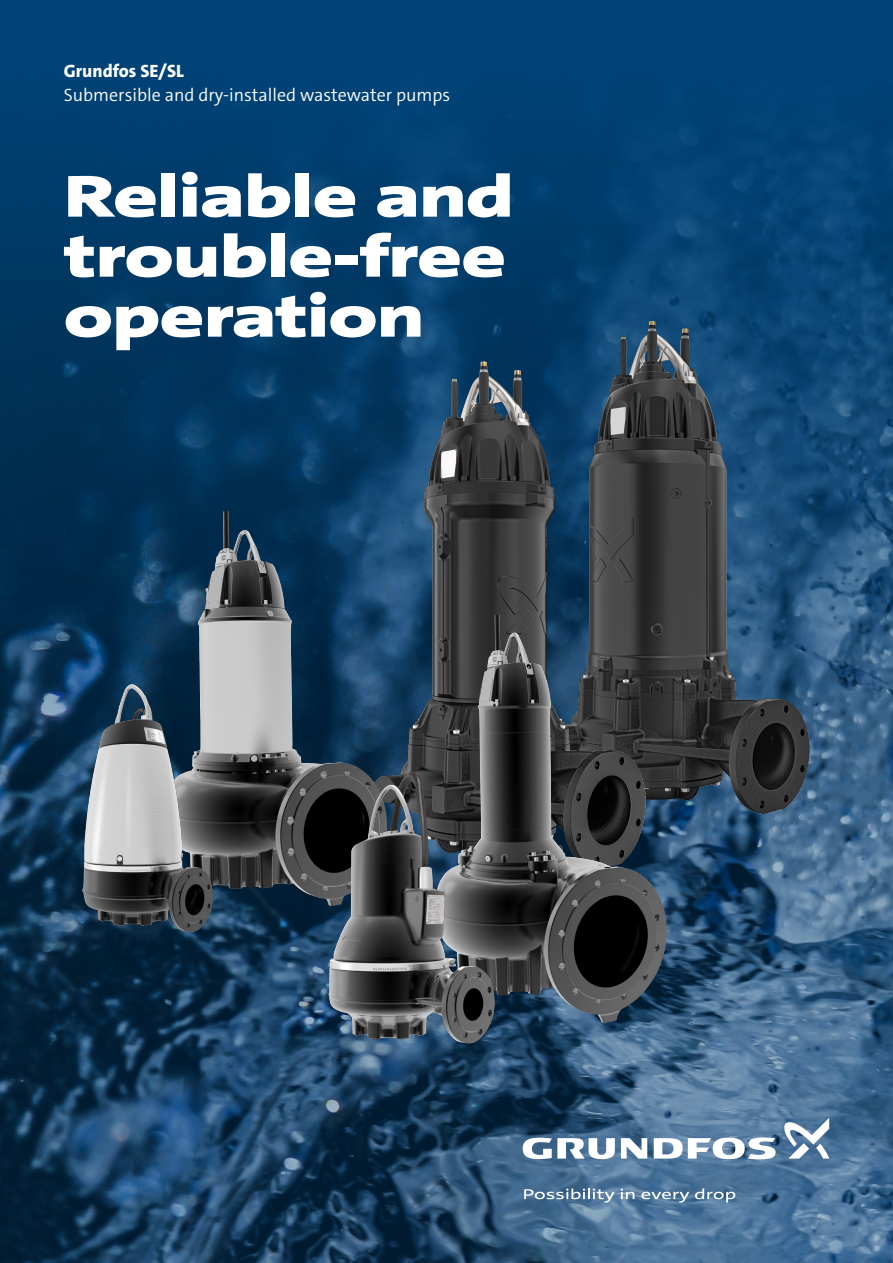
<style>
.page{position:relative;width:893px;height:1263px;background:#004377}
.page>*{position:absolute;margin:0;border:0;box-sizing:border-box;transform-origin:0 0}
.t1{font:900 60px/60px "Grundfos The Sans Extd";letter-spacing:-.01em;color:#fff}
.t2{font:300 18px "Grundfos The Sans";color:#fff}
.t3{font:800 18px "Grundfos The Sans";color:#fff}
</style>
<div class="page">
<img style="left:0;top:136px;width:893px;height:1127px">
<img style="left:531px;top:266px;width:298px;height:611px">
<img style="left:357px;top:311px;width:298px;height:612px">
<img style="left:164px;top:511px;width:224px;height:395px">
<img style="left:36px;top:630px;width:222px;height:344px">
<img style="left:434px;top:615px;width:217px;height:408px">
<img style="left:315px;top:762px;width:195px;height:287px">
<svg style="left:621px;top:1138px;width:26px;height:20px"></svg>
<svg style="left:523px;top:1138px;width:92px;height:21px;background:#b0c1d0"></svg>
<svg style="left:654px;top:1137px;width:121px;height:22px;background:#b8c7d6"></svg>
<svg style="left:783px;top:1118px;width:46px;height:40px;background:#8ca5bd"></svg>
<svg style="left:524px;top:1188px;width:91px;height:14px"></svg>
<svg style="left:621px;top:1188px;width:13px;height:11px"></svg>
<svg style="left:641px;top:1191px;width:48px;height:11px"></svg>
<svg style="left:695px;top:1188px;width:40px;height:14px"></svg>
<p class="t3" style="left:64px;top:60px;width:122px">Grundfos SE/SL</p>
<p class="t2" style="left:64px;top:84px;width:388px">Submersible and dry-installed wastewater pumps</p>
<h1 class="t1" style="left:64px;top:167px;width:452px">Reliable and trouble-free operation</h1>
</div>
